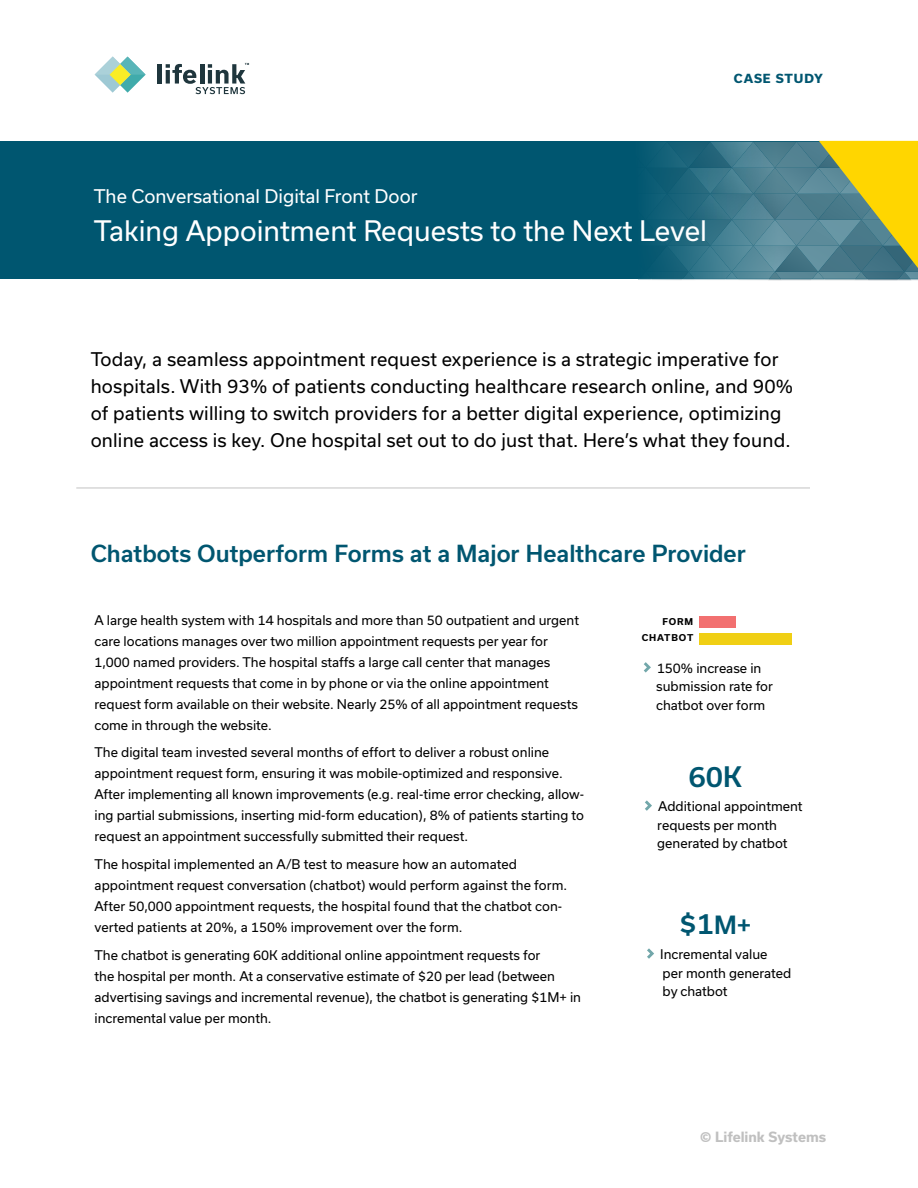
<style>
.page{position:relative;width:918px;height:1188px;background:#fff}
.page>*{position:absolute;margin:0;border:0;box-sizing:border-box;transform-origin:0 0}
.t1{font:27px "Usual";color:#fff}
.t2{font:500 27px "Usual";color:#005670}
.t3{font:500 22.5px "Usual";color:#005670}
.t4{font:18px/27px "Usual";letter-spacing:.01em;color:#000}
.t5{font:18px "Usual";color:#fff}
.t6{font:700 13.5px "Usual";color:#c0c0c0}
.t7{font:12.75px/21px "Usual";color:#000}
.t8{font:800 12px "Usual";letter-spacing:.07em;color:#005670}
.t9{font:700 9px/16.2px "Usual";letter-spacing:.1em;color:#000;text-align:right}
.s1{font-size:24px}
</style>
<div class="page">
<div style="left:0;top:142px;width:918px;height:137px;background:#005670"></div>
<svg style="left:644px;top:662px;width:7px;height:11px"></svg>
<svg style="left:647px;top:948px;width:7px;height:11px"></svg>
<svg style="left:624px;top:141px;width:294px;height:139px"></svg>
<svg style="left:645px;top:800px;width:7px;height:11px"></svg>
<div style="left:699px;top:617px;width:37px;height:11px;background:#f27070"></div>
<div style="left:699px;top:634px;width:93px;height:11px;background:#f0cf14"></div>
<hr style="left:76px;top:487px;width:734px;height:2px;background:#d6d6d6">
<svg style="left:95px;top:57px;width:51px;height:36px"></svg>
<hr style="left:158px;top:64px;width:4px;height:20px;background:#1f363d">
<svg style="left:166px;top:63px;width:83px;height:31px"></svg>
<p class="t8" style="left:734px;top:72px;width:90px">CASE STUDY</p>
<h3 class="t5" style="left:94px;top:186px;width:325px">The Conversational Digital Front Door</h3>
<h1 class="t1" style="left:94px;top:215px;width:615px">Taking Appointment Requests to the Next Level</h1>
<p class="t4" style="left:91px;top:346px;width:704px">Today, a seamless appointment request experience is a strategic imperative for hospitals. With 93% of patients conducting healthcare research online, and 90% of patients willing to switch providers for a better digital experience, optimizing online access is key. One hospital set out to do just that. Here’s what they found.</p>
<h2 class="t3" style="left:91px;top:541px;width:657px">Chatbots Outperform Forms at a Major Healthcare Provider</h2>
<p class="t7" style="left:94px;top:609px;width:486px">A large health system with 14 hospitals and more than 50 outpatient and urgent care locations manages over two million appointment requests per year for 1,000 named providers. The hospital staffs a large call center that manages appointment requests that come in by phone or via the online appointment request form available on their website. Nearly 25% of all appointment requests come in through the website.</p>
<p class="t7" style="left:94px;top:742px;width:491px">The digital team invested several months of effort to deliver a robust online appointment request form, ensuring it was mobile-optimized and responsive.<br>After implementing all known improvements (e.g. real-time error checking, allow&shy;ing partial submissions, inserting mid-form education), 8% of patients starting to request an appointment successfully submitted their request.</p>
<p class="t7" style="left:94px;top:854px;width:474px">The hospital implemented an A/B test to measure how an automated appointment request conversation (chatbot) would perform against the form.<br>After 50,000 appointment requests, the hospital found that the chatbot con&shy;verted patients at 20%, a 150% improvement over the form.</p>
<p class="t7" style="left:94px;top:945px;width:488px">The chatbot is generating 60K additional online appointment requests for<br>the hospital per month. At a conservative estimate of $20 per lead (between advertising savings and incremental revenue), the chatbot is generating $1M+ in incremental value per month.</p>
<p class="t9" style="left:642px;top:614px;width:53px">FORM<br>CHATBOT</p>
<p class="t7" style="left:656px;top:658px;width:118px;line-height:18.8px">150% increase in submission rate for chatbot over form</p>
<h1 class="t2" style="left:688px;top:762px;width:55px">60K</h1>
<p class="t7" style="left:657px;top:797px;width:147px;line-height:18.8px">Additional appointment requests per month generated by chatbot</p>
<h1 class="t2" style="left:679px;top:908px;width:73px">$1<span class="s1">M+</span></h1>
<p class="t7" style="left:660px;top:945px;width:132px;line-height:18.8px">Incremental value<br>per month generated by chatbot</p>
<p class="t6" style="left:700px;top:1129px;width:128px">© Lifelink Systems</p>
</div>
